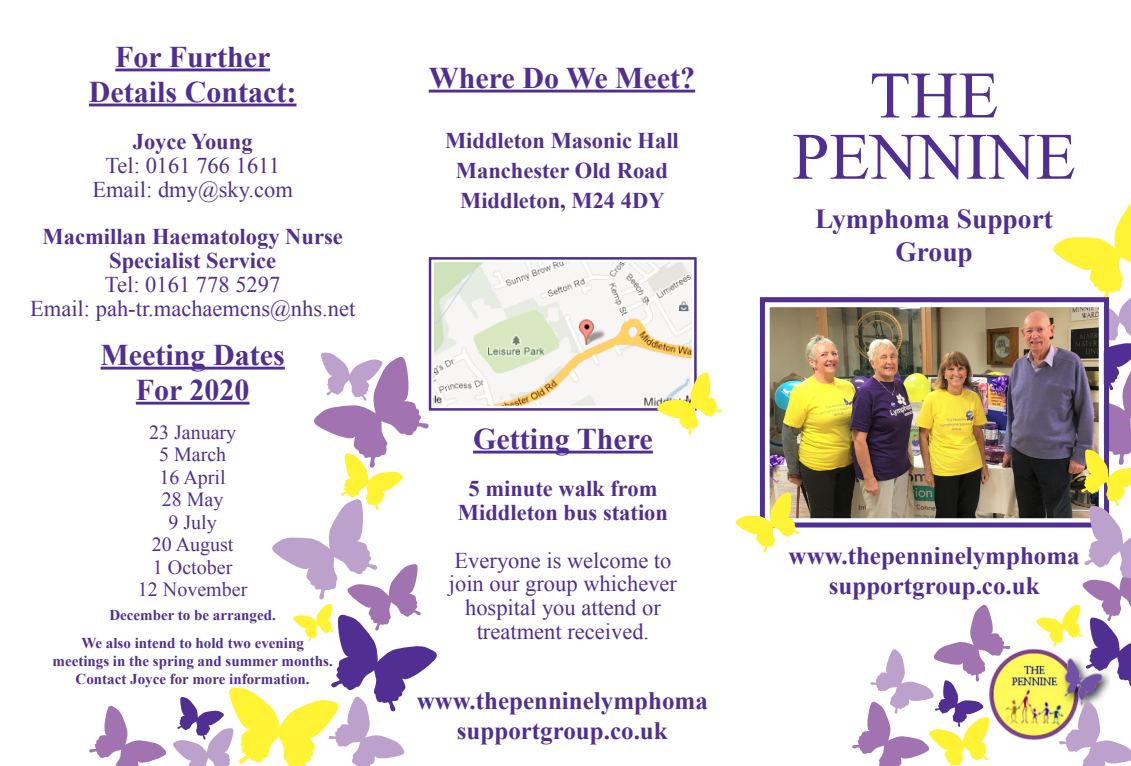
<style>
.page{position:relative;width:1131px;height:766px;background:#fff}
.page>*{position:absolute;margin:0;border:0;box-sizing:border-box;transform-origin:0 0}
.t1{font:66.25px "Times New Roman";color:#512e92}
.t2{font:700 30px/35px "Times New Roman";color:#512e92;text-align:center}
.t3{font:700 27.5px "Times New Roman";color:#512e92}
.t4{font:700 25px/30px "Times New Roman";color:#512e92;text-align:center}
.t5{font:22.5px/23.8px "Times New Roman";color:#512e92;text-align:center}
.t6{font:700 22.5px/23.8px "Times New Roman";color:#512e92;text-align:center}
.t7{font:20px "Times New Roman";color:#512e92}
.t8{font:700 15px/18px "Times New Roman";color:#512e92;text-align:center}
</style>
<div class="page">
<img style="left:1010px;top:647px;width:99px;height:94px">
<svg style="left:89px;top:705px;width:78px;height:60px"></svg>
<hr style="left:428px;top:90px;width:267px;height:2px;background:#512e92">
<hr style="left:473px;top:450px;width:179px;height:3px;background:#512e92">
<hr style="left:115px;top:68px;width:155px;height:3px;background:#512e92">
<hr style="left:89px;top:103px;width:207px;height:3px;background:#512e92">
<hr style="left:101px;top:366px;width:184px;height:3px;background:#512e92">
<hr style="left:136px;top:401px;width:113px;height:3px;background:#512e92">
<svg style="left:1058px;top:700px;width:72px;height:65px"></svg>
<svg style="left:852px;top:604px;width:158px;height:161px"></svg>
<img style="left:759px;top:297px;width:276px;height:231px">
<svg style="left:735px;top:491px;width:64px;height:61px"></svg>
<svg style="left:428px;top:257px;width:269px;height:154px"></svg>
<svg style="left:656px;top:371px;width:65px;height:64px"></svg>
<svg style="left:1035px;top:205px;width:95px;height:482px"></svg>
<svg style="left:173px;top:352px;width:264px;height:413px"></svg>
<p class="t2" style="left:89px;top:38px;width:209px">For Further<br>Details Contact:</p>
<p class="t6" style="left:133px;top:129px;width:121px">Joyce Young</p>
<p class="t5" style="left:105px;top:153px;width:176px">Tel: 0161 766 1611</p>
<p class="t5" style="left:92px;top:177px;width:202px">Email: dmy@sky.com</p>
<p class="t6" style="left:43px;top:224px;width:301px">Macmillan Haematology Nurse<br>Specialist Service</p>
<p class="t5" style="left:105px;top:272px;width:177px">Tel: 0161 778 5297</p>
<p class="t5" style="left:30px;top:296px;width:327px">Email: pah-tr.machaemcns@nhs.net</p>
<p class="t2" style="left:101px;top:336px;width:186px">Meeting Dates<br>For 2020</p>
<p class="t7" style="left:149px;top:418px;width:89px">23 January</p>
<p class="t7" style="left:159px;top:441px;width:69px">5 March</p>
<p class="t7" style="left:160px;top:463px;width:68px">16 April</p>
<p class="t7" style="left:162px;top:486px;width:63px">28 May</p>
<p class="t7" style="left:168px;top:508px;width:50px">9 July</p>
<p class="t7" style="left:152px;top:531px;width:83px">20 August</p>
<p class="t7" style="left:153px;top:553px;width:81px">1 October</p>
<p class="t7" style="left:138px;top:576px;width:111px">12 November</p>
<p class="t8" style="left:109px;top:605px;width:168px">December to be arranged.</p>
<p class="t8" style="left:52px;top:633px;width:282px">We also intend to hold two evening meetings in the spring and summer months.<br>Contact Joyce for more information.</p>
<p class="t2" style="left:428px;top:59px;width:268px">Where Do We Meet?</p>
<p class="t6" style="left:445px;top:128px;width:235px">Middleton Masonic Hall</p>
<p class="t6" style="left:456px;top:158px;width:214px">Manchester Old Road</p>
<p class="t6" style="left:460px;top:188px;width:206px">Middleton, M24 4DY</p>
<p class="t2" style="left:473px;top:420px;width:181px">Getting There</p>
<p class="t6" style="left:458px;top:476px;width:212px">5 minute walk from<br>Middleton bus station</p>
<p class="t5" style="left:449px;top:547px;width:230px">Everyone is welcome to join our group whichever hospital you attend or treatment received.</p>
<p class="t4" style="left:416px;top:684px;width:293px">www.thepenninelymphoma supportgroup.co.uk</p>
<p class="t1" style="left:869px;top:51px;width:130px">THE</p>
<p class="t1" style="left:792px;top:112px;width:285px">PENNINE</p>
<p class="t3" style="left:815px;top:200px;width:239px">Lymphoma Support</p>
<p class="t3" style="left:895px;top:232px;width:79px">Group</p>
<p class="t4" style="left:788px;top:539px;width:293px">www.thepenninelymphoma supportgroup.co.uk</p>
</div>
